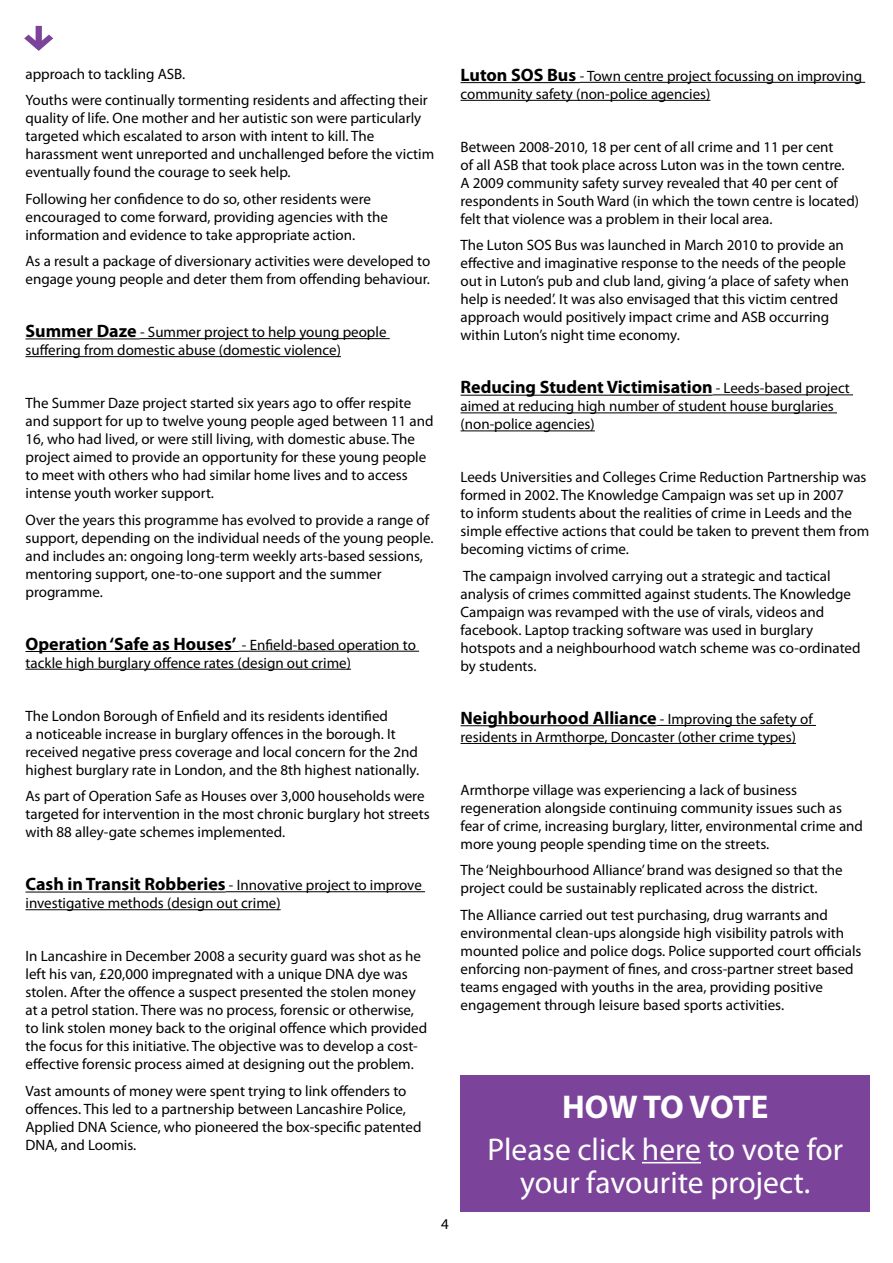
<style>
.page{position:relative;width:893px;height:1263px;background:#fff}
.page>*{position:absolute;margin:0;border:0;box-sizing:border-box;transform-origin:0 0}
.t1{font:700 33px "Myriad Pro";letter-spacing:-.015em;color:#fff}
.t2{font:31.5px/33px "Myriad Pro";color:#fff;text-align:center}
.t3{font:700 18px "Myriad Pro";color:#000}
.t4{font:15px/18px "Myriad Pro";color:#000}
.s1{font-weight:700;font-size:18px}
.s2{font-weight:400;font-size:15px}
</style>
<div class="page">
<div style="left:461px;top:1076px;width:409px;height:136px;background:#7b439a"></div>
<svg style="left:24px;top:26px;width:29px;height:25px"></svg>
<hr style="left:26px;top:338px;width:114px;height:1px;background:#000">
<hr style="left:140px;top:338px;width:250px;height:1px;background:#000">
<hr style="left:26px;top:356px;width:315px;height:1px;background:#000">
<hr style="left:26px;top:651px;width:213px;height:1px;background:#000">
<hr style="left:239px;top:651px;width:180px;height:1px;background:#000">
<hr style="left:26px;top:669px;width:325px;height:1px;background:#000">
<hr style="left:26px;top:891px;width:200px;height:1px;background:#000">
<hr style="left:226px;top:891px;width:199px;height:1px;background:#000">
<hr style="left:26px;top:909px;width:255px;height:1px;background:#000">
<hr style="left:461px;top:82px;width:119px;height:1px;background:#000">
<hr style="left:580px;top:82px;width:285px;height:1px;background:#000">
<hr style="left:461px;top:100px;width:249px;height:1px;background:#000">
<hr style="left:461px;top:395px;width:252px;height:1px;background:#000">
<hr style="left:713px;top:394px;width:140px;height:1px;background:#000">
<hr style="left:461px;top:412px;width:376px;height:1px;background:#000">
<hr style="left:461px;top:430px;width:134px;height:1px;background:#000">
<hr style="left:461px;top:725px;width:196px;height:1px;background:#000">
<hr style="left:657px;top:725px;width:159px;height:1px;background:#000">
<hr style="left:461px;top:743px;width:335px;height:1px;background:#000">
<hr style="left:642px;top:1162px;width:59px;height:1px;background:#fff">
<p class="t4" style="left:26px;top:60px;width:404px;line-height:26.5px">approach to tackling ASB.<br>Youths were continually tormenting residents and affecting their</p>
<p class="t4" style="left:26px;top:109px;width:410px">quality of life. One mother and her autistic son were particularly targeted which escalated to arson with intent to kill. The harassment went unreported and unchallenged before the victim eventually found the courage to seek help.</p>
<p class="t4" style="left:26px;top:189px;width:364px">Following her confidence to do so, other residents were encouraged to come forward, providing agencies with the information and evidence to take appropriate action.</p>
<p class="t4" style="left:26px;top:252px;width:406px">As a result a package of diversionary activities were developed to engage young people and deter them from offending behaviour.</p>
<p class="t4" style="left:26px;top:323px;width:363px"><span class="s1">Summer Daze</span> - Summer project to help young people suffering from domestic abuse (domestic violence)</p>
<p class="t4" style="left:26px;top:394px;width:409px">The Summer Daze project started six years ago to offer respite and support for up to twelve young people aged between 11 and 16, who had lived, or were still living, with domestic abuse. The project aimed to provide an opportunity for these young people to meet with others who had similar home lives and to access intense youth worker support.</p>
<p class="t4" style="left:26px;top:510px;width:409px">Over the years this programme has evolved to provide a range of support, depending on the individual needs of the young people. and includes an: ongoing long-term weekly arts-based sessions, mentoring support, one-to-one support and the summer programme.</p>
<p class="t4" style="left:26px;top:635px;width:392px"><span class="s1">Operation ‘Safe as Houses’</span> - Enfield-based operation to tackle high burglary offence rates (design out crime)</p>
<p class="t4" style="left:26px;top:706px;width:395px">The London Borough of Enfield and its residents identified<br>a noticeable increase in burglary offences in the borough. It received negative press coverage and local concern for the 2nd highest burglary rate in London, and the 8th highest nationally.</p>
<p class="t4" style="left:26px;top:787px;width:406px">As part of Operation Safe as Houses over 3,000 households were targeted for intervention in the most chronic burglary hot streets with 88 alley-gate schemes implemented.</p>
<p class="t4" style="left:26px;top:876px;width:398px"><span class="s1">Cash in Transit Robberies</span> - Innovative project to improve investigative methods (design out crime)</p>
<p class="t4" style="left:26px;top:947px;width:403px">In Lancashire in December 2008 a security guard was shot as he left his van, £20,000 impregnated with a unique DNA dye was stolen. After the offence a suspect presented the stolen money at a petrol station. There was no process, forensic or otherwise, to link stolen money back to the original offence which provided the focus for this initiative. The objective was to develop a cost&shy;effective forensic process aimed at designing out the problem.</p>
<p class="t4" style="left:26px;top:1081px;width:397px">Vast amounts of money were spent trying to link offenders to offences. This led to a partnership between Lancashire Police, Applied DNA Science, who pioneered the box-specific patented DNA, and Loomis.</p>
<p class="t4" style="left:441px;top:1214px;width:9px">4</p>
<p class="t4" style="left:461px;top:67px;width:403px"><span class="s1">Luton SOS Bus</span> - Town centre project focussing on improving community safety (non-police agencies)</p>
<p class="t4" style="left:461px;top:138px;width:400px">Between 2008-2010, 18 per cent of all crime and 11 per cent<br>of all ASB that took place across Luton was in the town centre.<br>A 2009 community safety survey revealed that 40 per cent of respondents in South Ward (in which the town centre is located) felt that violence was a problem in their local area.</p>
<p class="t4" style="left:461px;top:236px;width:390px">The Luton SOS Bus was launched in March 2010 to provide an effective and imaginative response to the needs of the people out in Luton’s pub and club land, giving ‘a place of safety when help is needed’. It was also envisaged that this victim centred approach would positively impact crime and ASB occurring within Luton’s night time economy.</p>
<p class="t3" style="left:461px;top:376px;width:391px">Reducing Student Victimisation <span class="s2">- Leeds-based project</span></p>
<p class="t4" style="left:461px;top:397px;width:375px">aimed at reducing high number of student house burglaries (non-police agencies)</p>
<p class="t4" style="left:461px;top:468px;width:410px">Leeds Universities and Colleges Crime Reduction Partnership was formed in 2002. The Knowledge Campaign was set up in 2007<br>to inform students about the realities of crime in Leeds and the simple effective actions that could be taken to prevent them from becoming victims of crime.</p>
<p class="t4" style="left:461px;top:567px;width:401px">The campaign involved carrying out a strategic and tactical analysis of crimes committed against students. The Knowledge Campaign was revamped with the use of virals, videos and facebook. Laptop tracking software was used in burglary hotspots and a neighbourhood watch scheme was co-ordinated by students.</p>
<p class="t3" style="left:461px;top:706px;width:354px">Neighbourhood Alliance <span class="s2">- Improving the safety of</span></p>
<p class="t4" style="left:461px;top:728px;width:337px">residents in Armthorpe, Doncaster (other crime types)</p>
<p class="t4" style="left:461px;top:781px;width:404px">Armthorpe village was experiencing a lack of business regeneration alongside continuing community issues such as fear of crime, increasing burglary, litter, environmental crime and more young people spending time on the streets.</p>
<p class="t4" style="left:461px;top:861px;width:384px">The ‘Neighbourhood Alliance’ brand was designed so that the project could be sustainably replicated across the district.</p>
<p class="t4" style="left:461px;top:906px;width:402px">The Alliance carried out test purchasing, drug warrants and environmental clean-ups alongside high visibility patrols with mounted police and police dogs. Police supported court officials enforcing non-payment of fines, and cross-partner street based teams engaged with youths in the area, providing positive engagement through leisure based sports activities.</p>
<h1 class="t1" style="left:562px;top:1085px;width:204px">HOW TO VOTE</h1>
<h2 class="t2" style="left:487px;top:1132px;width:357px">Please click here to vote for your favourite project.</h2>
</div>
